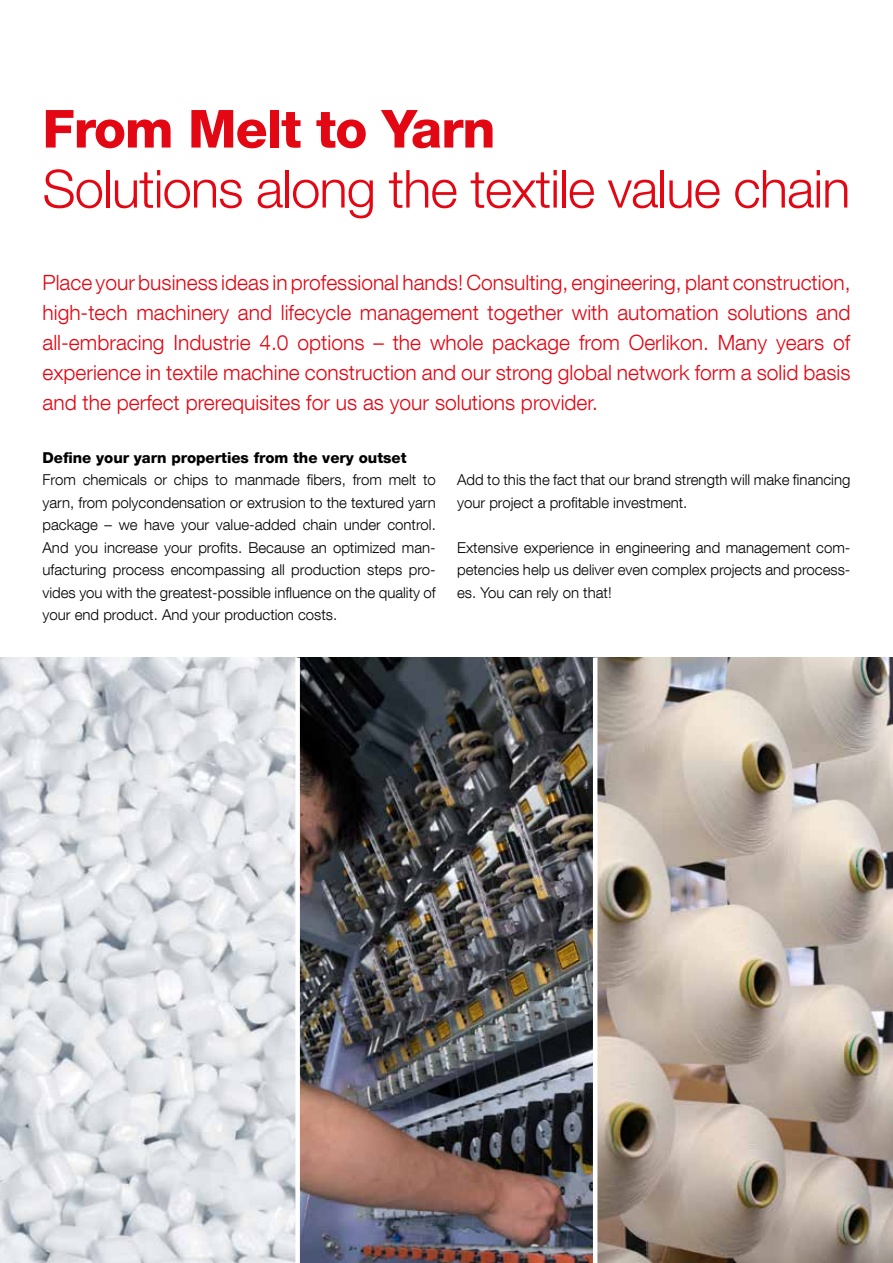
<style>
.page{position:relative;width:893px;height:1263px;background:#fff}
.page>*{position:absolute;margin:0;border:0;box-sizing:border-box;transform-origin:0 0}
.t1{font:300 52.5px "Helvetica Neue LT Com";letter-spacing:-.015em;color:#e30613}
.t2{font:800 52.5px "Helvetica Neue LT Com";letter-spacing:-.02em;color:#e30613}
.t3{font:300 21px/30px "Helvetica Neue LT Com";color:#e30613;text-align:justify}
.t4{font:300 15px/22.5px "Helvetica Neue LT Com";color:#000;text-align:justify}
.t5{font:800 15px "Helvetica Neue LT Com";color:#000}
</style>
<div class="page">
<img style="left:0;top:658px;width:593px;height:605px">
<img style="left:597px;top:658px;width:296px;height:605px">
<div style="left:295px;top:658px;width:5px;height:605px;background:#fff"></div>
<h1 class="t2" style="left:43px;top:98px;width:454px">From Melt to Yarn</h1>
<h1 class="t1" style="left:43px;top:157px;width:809px">Solutions along the textile value chain</h1>
<p class="t3" style="left:43px;top:267px;width:809px">Place your business ideas in professional hands! Consulting, engineering, plant construction, high-tech machinery and lifecycle management together with automation solutions and all-embracing Industrie 4.0 options – the whole package from Oerlikon. Many years of experience in textile machine construction and our strong global network form a solid basis and the perfect prerequisites for us as your solutions provider.</p>
<p class="t5" style="left:43px;top:448px;width:365px">Define your yarn properties from the very outset</p>
<p class="t4" style="left:43px;top:468px;width:395px">From chemicals or chips to manmade fibers, from melt to yarn, from polycondensation or extrusion to the textured yarn package – we have your value-added chain under control.<br>And you increase your profits. Because an optimized man&shy;ufacturing process encompassing all production steps pro&shy;vides you with the greatest-possible influence on the quality of your end product. And your production costs.</p>
<p class="t4" style="left:457px;top:468px;width:395px">Add to this the fact that our brand strength will make financing your project a profitable investment.</p>
<p class="t4" style="left:457px;top:536px;width:395px">Extensive experience in engineering and management com&shy;petencies help us deliver even complex projects and process&shy;es. You can rely on that!</p>
</div>
